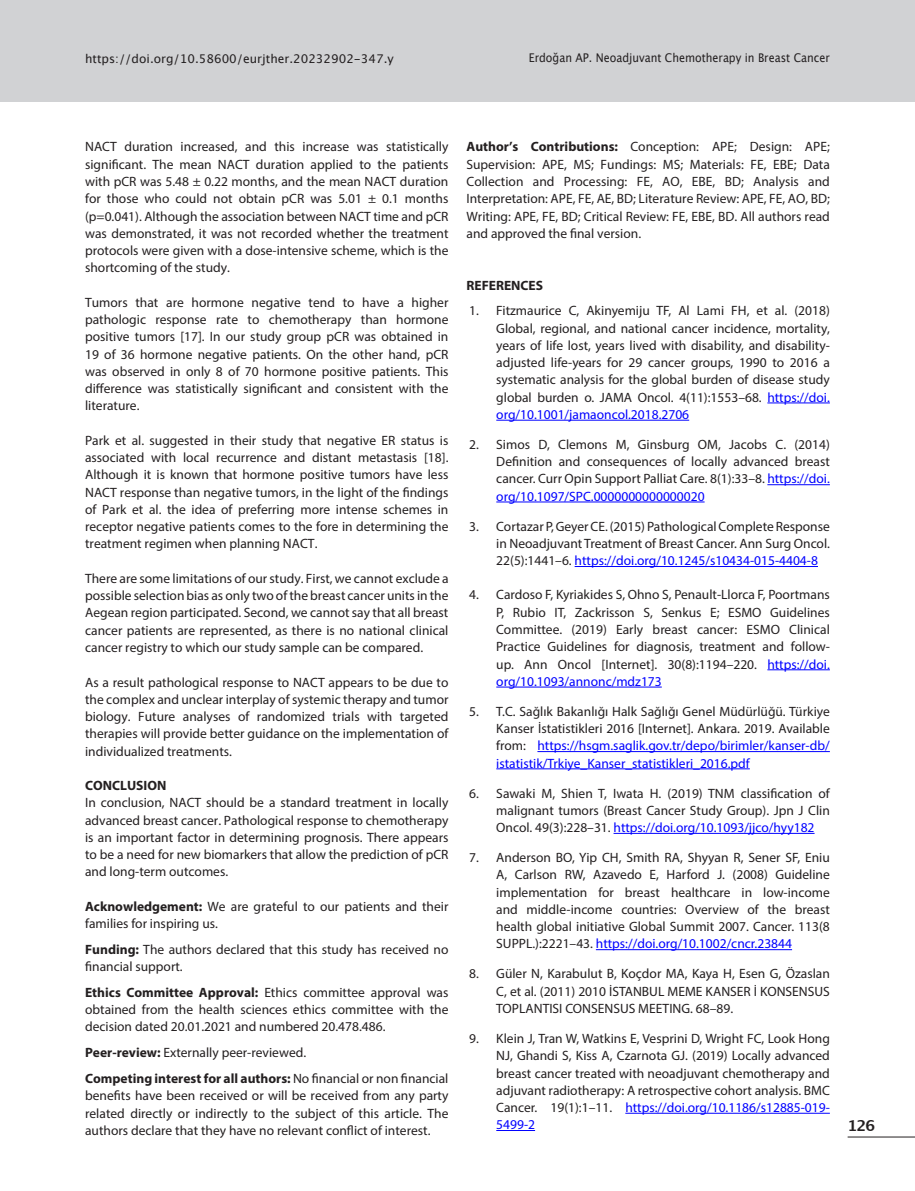
<style>
.page{position:relative;width:915px;height:1191px;background:#fff}
.page>*{position:absolute;margin:0;border:0;box-sizing:border-box;transform-origin:0 0}
.t1{font:700 15px "Lucida Grande";color:#231f20}
.t2{font:13.5px/17.2px "Myriad Pro";color:#231f20;text-align:justify}
.t3{font:700 13.5px "Myriad Pro";color:#231f20}
.t4{font:12px "Lucida Grande";color:#231f20}
.t5{font:12px "Lucida Grande";color:#231f20;scale:.9 1}
.s1{font-weight:700}
.s2{color:#00f}
</style>
<div class="page">
<div style="left:0;top:0;width:914px;height:102px;background:#d1d2d4"></div>
<hr style="left:847px;top:1136px;width:67px;height:1px;background:#231f20">
<hr style="left:767px;top:402px;width:62px;height:1px;background:#00f">
<hr style="left:496px;top:420px;width:193px;height:1px;background:#00f">
<hr style="left:767px;top:484px;width:62px;height:1px;background:#00f">
<hr style="left:496px;top:501px;width:208px;height:1px;background:#00f">
<hr style="left:574px;top:566px;width:243px;height:1px;background:#00f">
<hr style="left:767px;top:669px;width:62px;height:1px;background:#00f">
<hr style="left:496px;top:686px;width:165px;height:1px;background:#00f">
<hr style="left:537px;top:751px;width:292px;height:1px;background:#00f">
<hr style="left:496px;top:768px;width:253px;height:1px;background:#00f">
<hr style="left:613px;top:833px;width:201px;height:1px;background:#00f">
<hr style="left:595px;top:949px;width:196px;height:1px;background:#00f">
<hr style="left:625px;top:1112px;width:204px;height:1px;background:#00f">
<hr style="left:496px;top:1130px;width:39px;height:1px;background:#00f">
<p class="t4" style="left:85px;top:51px;width:310px">https://doi.org/10.58600/eurjther.20232902-347.y</p>
<p class="t5" style="left:528px;top:51px;width:336px">Erdoğan AP. Neoadjuvant Chemotherapy in Breast Cancer</p>
<p class="t2" style="left:85px;top:138px;width:365px">NACT duration increased, and this increase was statistically significant. The mean NACT duration applied to the patients with pCR was 5.48 ± 0.22 months, and the mean NACT duration for those who could not obtain pCR was 5.01 ± 0.1 months (p=0.041). Although the association between NACT time and pCR was demonstrated, it was not recorded whether the treatment protocols were given with a dose-intensive scheme, which is the shortcoming of the study.</p>
<p class="t2" style="left:85px;top:293px;width:365px">Tumors that are hormone negative tend to have a higher pathologic response rate to chemotherapy than hormone positive tumors [17]. In our study group pCR was obtained in 19 of 36 hormone negative patients. On the other hand, pCR was observed in only 8 of 70 hormone positive patients. This difference was statistically significant and consistent with the literature.</p>
<p class="t2" style="left:85px;top:431px;width:365px">Park et al. suggested in their study that negative ER status is associated with local recurrence and distant metastasis [18].<br>Although it is known that hormone positive tumors have less NACT response than negative tumors, in the light of the findings of Park et al. the idea of preferring more intense schemes in receptor negative patients comes to the fore in determining the treatment regimen when planning NACT.</p>
<p class="t2" style="left:85px;top:569px;width:365px">There are some limitations of our study. First, we cannot exclude a possible selection bias as only two of the breast cancer units in the Aegean region participated. Second, we cannot say that all breast cancer patients are represented, as there is no national clinical cancer registry to which our study sample can be compared.</p>
<p class="t2" style="left:85px;top:673px;width:365px">As a result pathological response to NACT appears to be due to the complex and unclear interplay of systemic therapy and tumor biology. Future analyses of randomized trials with targeted therapies will provide better guidance on the implementation of individualized treatments.</p>
<p class="t3" style="left:85px;top:776px;width:83px">CONCLUSION</p>
<p class="t2" style="left:85px;top:794px;width:365px">In conclusion, NACT should be a standard treatment in locally advanced breast cancer. Pathological response to chemotherapy is an important factor in determining prognosis. There appears to be a need for new biomarkers that allow the prediction of pCR and long-term outcomes.</p>
<p class="t2" style="left:85px;top:897px;width:365px"><span class="s1">Acknowledgement:</span> We are grateful to our patients and their families for inspiring us.</p>
<p class="t2" style="left:85px;top:940px;width:365px"><span class="s1">Funding:</span> The authors declared that this study has received no financial support.</p>
<p class="t2" style="left:85px;top:983px;width:365px"><span class="s1">Ethics Committee Approval:</span> Ethics committee approval was obtained from the health sciences ethics committee with the decision dated 20.01.2021 and numbered 20.478.486.</p>
<p class="t2" style="left:85px;top:1039px;width:365px;line-height:25.8px"><span class="s1">Peer-review:</span> Externally peer-reviewed.<br><span class="s1">Competing interest for all authors:</span> No financial or non financial</p>
<p class="t2" style="left:85px;top:1086px;width:365px">benefits have been received or will be received from any party related directly or indirectly to the subject of this article. The authors declare that they have no relevant conflict of interest.</p>
<p class="t2" style="left:466px;top:138px;width:365px"><span class="s1">Author’s Contributions:</span> Conception: APE; Design: APE; Supervision: APE, MS; Fundings: MS; Materials: FE, EBE; Data Collection and Processing: FE, AO, EBE, BD; Analysis and Interpretation: APE, FE, AE, BD; Literature Review: APE, FE, AO, BD; Writing: APE, FE, BD; Critical Review: FE, EBE, BD. All authors read and approved the final version.</p>
<p class="t3" style="left:466px;top:276px;width:78px">REFERENCES</p>
<p class="t2" style="left:496px;top:302px;width:335px;text-indent:-27px">1. Fitzmaurice C, Akinyemiju TF, Al Lami FH, et al. (2018)<br>Global, regional, and national cancer incidence, mortality, years of life lost, years lived with disability, and disability&shy;adjusted life-years for 29 cancer groups, 1990 to 2016 a systematic analysis for the global burden of disease study global burden o. JAMA Oncol. 4(11):1553–68. <span class="s2">https://doi. org/10.1001/jamaoncol.2018.2706</span></p>
<p class="t2" style="left:496px;top:435px;width:335px;text-indent:-27px">2. Simos D, Clemons M, Ginsburg OM, Jacobs C. (2014)<br>Definition and consequences of locally advanced breast cancer. Curr Opin Support Palliat Care. 8(1):33–8. <span class="s2">https://doi. org/10.1097/SPC.0000000000000020</span></p>
<p class="t2" style="left:496px;top:517px;width:335px;text-indent:-27px">3. Cortazar P, Geyer CE. (2015) Pathological Complete Response in Neoadjuvant Treatment of Breast Cancer. Ann Surg Oncol.<br>22(5):1441–6. <span class="s2">https://doi.org/10.1245/s10434-015-4404-8</span></p>
<p class="t2" style="left:496px;top:586px;width:335px;text-indent:-27px">4. Cardoso F, Kyriakides S, Ohno S, Penault-Llorca F, Poortmans P, Rubio IT, Zackrisson S, Senkus E; ESMO Guidelines Committee. (2019) Early breast cancer: ESMO Clinical Practice Guidelines for diagnosis, treatment and follow&shy;up. Ann Oncol [Internet]. 30(8):1194–220. <span class="s2">https://doi. org/10.1093/annonc/mdz173</span></p>
<p class="t2" style="left:496px;top:702px;width:335px;text-indent:-27px">5. T.C. Sağlık Bakanlığı Halk Sağlığı Genel Müdürlüğü. Türkiye Kanser İstatistikleri 2016 [Internet]. Ankara. 2019. Available from: <span class="s2">https://hsgm.saglik.gov.tr/depo/birimler/kanser-db/ istatistik/Trkiye_Kanser_statistikleri_2016.pdf</span></p>
<p class="t2" style="left:496px;top:784px;width:335px;text-indent:-27px">6. Sawaki M, Shien T, Iwata H. (2019) TNM classification of malignant tumors (Breast Cancer Study Group). Jpn J Clin Oncol. 49(3):228–31. <span class="s2">https://doi.org/10.1093/jjco/hyy182</span></p>
<p class="t2" style="left:496px;top:848px;width:335px;text-indent:-27px">7. Anderson BO, Yip CH, Smith RA, Shyyan R, Sener SF, Eniu A, Carlson RW, Azavedo E, Harford J. (2008) Guideline implementation for breast healthcare in low-income and middle-income countries: Overview of the breast health global initiative Global Summit 2007. Cancer. 113(8<br>SUPPL.):2221–43. <span class="s2">https://doi.org/10.1002/cncr.23844</span></p>
<p class="t2" style="left:496px;top:965px;width:335px;text-indent:-27px">8. Güler N, Karabulut B, Koçdor MA, Kaya H, Esen G, Özaslan C, et al. (2011) 2010 İSTANBUL MEME KANSER İ KONSENSUS TOPLANTISI CONSENSUS MEETING. 68–89.</p>
<p class="t2" style="left:496px;top:1029px;width:335px;text-indent:-27px">9. Klein J, Tran W, Watkins E, Vesprini D, Wright FC, Look Hong NJ, Ghandi S, Kiss A, Czarnota GJ. (2019) Locally advanced breast cancer treated with neoadjuvant chemotherapy and adjuvant radiotherapy: A retrospective cohort analysis. BMC Cancer. 19(1):1–11. <span class="s2">https://doi.org/10.1186/s12885-019- 5499-2</span></p>
<p class="t1" style="left:847px;top:1113px;width:29px">126</p>
</div>
